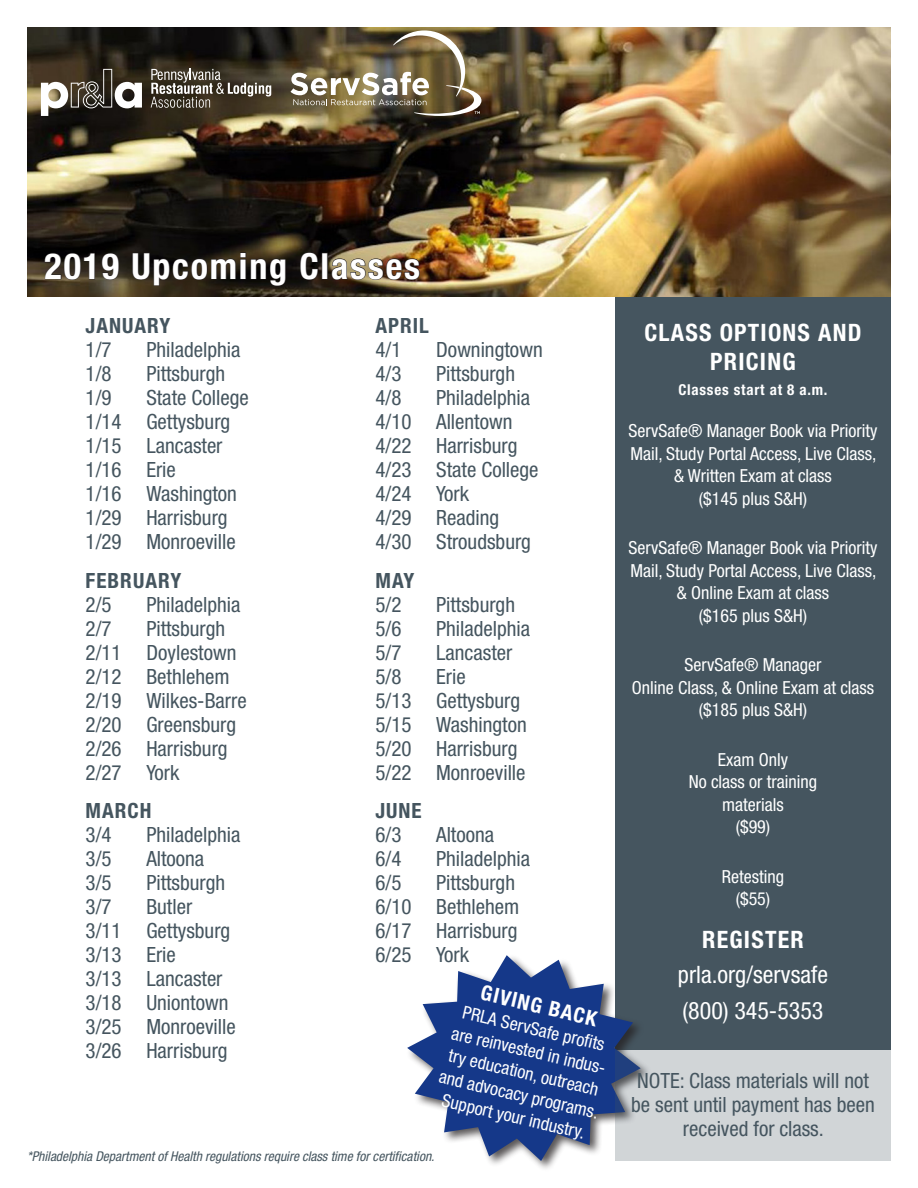
<style>
.page{position:relative;width:918px;height:1188px;background:#fff}
.page>*{position:absolute;margin:0;border:0;box-sizing:border-box;transform-origin:0 0}
.t1{font:700 condensed 36px "Helvetica Neue LT Std";letter-spacing:.05em;color:#fff}
.month{font:700 condensed 24px/28.8px "Helvetica Neue LT Std";letter-spacing:.05em;color:#fff;text-align:center}
.class_date{font:condensed 24px "Helvetica Neue LT Std";color:#fff}
.class_date-2{font:condensed 21px/24px "Helvetica Neue LT Std";color:#45555f;text-align:center}
.month-2{font:700 condensed 21px "Helvetica Neue LT Std";letter-spacing:.05em;color:#45555f}
.t2{font:700 condensed 21px "Helvetica Neue LT Std";color:#fff}
.Paragraph_Style_1{font:condensed 18px/22.5px "Helvetica Neue LT Std";color:#fff;text-align:center}
.t3{font:700 condensed 15px "Helvetica Neue LT Std";letter-spacing:.05em;color:#fff}
.t4{font:italic condensed 13.5px "Helvetica Neue LT Std";color:#45555f}
</style>
<div class="page">
<div style="left:615px;top:283px;width:276px;height:767px;background:#45555f"></div>
<img style="left:27px;top:27px;width:864px;height:270px">
<svg style="left:45px;top:253px;width:50px;height:27px"></svg>
<svg style="left:102px;top:253px;width:17px;height:27px"></svg>
<svg style="left:132px;top:252px;width:154px;height:34px"></svg>
<svg style="left:300px;top:252px;width:18px;height:28px"></svg>
<div style="left:322px;top:253px;width:6px;height:26px;border:1px solid #231f20"></div>
<svg style="left:331px;top:258px;width:89px;height:22px"></svg>
<svg style="left:291px;top:30px;width:190px;height:86px"></svg>
<svg style="left:151px;top:69px;width:120px;height:39px"></svg>
<svg style="left:41px;top:69px;width:101px;height:47px"></svg>
<div style="left:406px;top:953px;width:246px;height:220px;background:#231f20;opacity:.75"></div>
<svg style="left:407px;top:955px;width:234px;height:206px;fill:#153889"></svg>
<div style="left:615px;top:1050px;width:276px;height:111px;background:#d1d5d7"></div>
<p class="t1" style="left:45px;top:244px;width:377px">2019 Upcoming Classes</p>
<p class="month-2" style="left:375px;top:313px;width:55px">APRIL</p>
<p class="class_date-2" style="left:375px;top:337px;width:27px">4/1</p>
<p class="class_date-2" style="left:436px;top:337px;width:108px">Downingtown</p>
<p class="class_date-2" style="left:375px;top:361px;width:27px">4/3</p>
<p class="class_date-2" style="left:436px;top:361px;width:80px">Pittsburgh</p>
<p class="class_date-2" style="left:375px;top:385px;width:27px">4/8</p>
<p class="class_date-2" style="left:436px;top:385px;width:96px">Philadelphia</p>
<p class="class_date-2" style="left:375px;top:409px;width:139px">4/10 Allentown</p>
<p class="class_date-2" style="left:375px;top:433px;width:144px">4/22 Harrisburg</p>
<p class="class_date-2" style="left:375px;top:457px;width:165px">4/23 State College</p>
<p class="class_date-2" style="left:375px;top:481px;width:95px">4/24 York</p>
<p class="class_date-2" style="left:375px;top:505px;width:125px">4/29 Reading</p>
<p class="class_date-2" style="left:375px;top:529px;width:157px">4/30 Stroudsburg</p>
<p class="month-2" style="left:375px;top:568px;width:41px">MAY</p>
<p class="class_date-2" style="left:375px;top:592px;width:27px">5/2</p>
<p class="class_date-2" style="left:436px;top:592px;width:80px">Pittsburgh</p>
<p class="class_date-2" style="left:375px;top:616px;width:27px">5/6</p>
<p class="class_date-2" style="left:436px;top:616px;width:96px">Philadelphia</p>
<p class="class_date-2" style="left:375px;top:640px;width:27px">5/7</p>
<p class="class_date-2" style="left:436px;top:640px;width:78px">Lancaster</p>
<p class="class_date-2" style="left:375px;top:664px;width:27px">5/8</p>
<p class="class_date-2" style="left:436px;top:664px;width:31px">Erie</p>
<p class="class_date-2" style="left:375px;top:688px;width:146px">5/13 Gettysburg</p>
<p class="class_date-2" style="left:375px;top:712px;width:153px">5/15 Washington</p>
<p class="class_date-2" style="left:375px;top:736px;width:144px">5/20 Harrisburg</p>
<p class="class_date-2" style="left:375px;top:760px;width:152px">5/22 Monroeville</p>
<p class="month-2" style="left:375px;top:798px;width:48px">JUNE</p>
<p class="class_date-2" style="left:375px;top:823px;width:27px">6/3</p>
<p class="class_date-2" style="left:436px;top:823px;width:59px">Altoona</p>
<p class="class_date-2" style="left:375px;top:847px;width:27px">6/4</p>
<p class="class_date-2" style="left:436px;top:847px;width:96px">Philadelphia</p>
<p class="class_date-2" style="left:375px;top:871px;width:27px">6/5</p>
<p class="class_date-2" style="left:436px;top:871px;width:80px">Pittsburgh</p>
<p class="class_date-2" style="left:375px;top:895px;width:145px">6/10 Bethlehem</p>
<p class="class_date-2" style="left:375px;top:919px;width:144px">6/17 Harrisburg</p>
<p class="class_date-2" style="left:375px;top:943px;width:95px">6/25 York</p>
<p class="month-2" style="left:86px;top:313px;width:86px">JANUARY</p>
<p class="class_date-2" style="left:86px;top:337px;width:27px">1/7</p>
<p class="class_date-2" style="left:146px;top:337px;width:96px">Philadelphia</p>
<p class="class_date-2" style="left:86px;top:361px;width:27px">1/8</p>
<p class="class_date-2" style="left:146px;top:361px;width:80px">Pittsburgh</p>
<p class="class_date-2" style="left:86px;top:385px;width:27px">1/9</p>
<p class="class_date-2" style="left:146px;top:385px;width:104px">State College</p>
<p class="class_date-2" style="left:86px;top:409px;width:146px">1/14 Gettysburg</p>
<p class="class_date-2" style="left:86px;top:433px;width:138px">1/15 Lancaster</p>
<p class="class_date-2" style="left:86px;top:457px;width:92px">1/16 Erie</p>
<p class="class_date-2" style="left:86px;top:481px;width:153px">1/16 Washington</p>
<p class="class_date-2" style="left:86px;top:505px;width:144px">1/29 Harrisburg</p>
<p class="class_date-2" style="left:86px;top:529px;width:152px">1/29 Monroeville</p>
<p class="month-2" style="left:86px;top:568px;width:97px">FEBRUARY</p>
<p class="class_date-2" style="left:86px;top:592px;width:27px">2/5</p>
<p class="class_date-2" style="left:146px;top:592px;width:96px">Philadelphia</p>
<p class="class_date-2" style="left:86px;top:616px;width:27px">2/7</p>
<p class="class_date-2" style="left:146px;top:616px;width:80px">Pittsburgh</p>
<p class="class_date-2" style="left:86px;top:640px;width:152px">2/11 Doylestown</p>
<p class="class_date-2" style="left:86px;top:664px;width:145px">2/12 Bethlehem</p>
<p class="class_date-2" style="left:86px;top:688px;width:163px">2/19 Wilkes-Barre</p>
<p class="class_date-2" style="left:86px;top:712px;width:152px">2/20 Greensburg</p>
<p class="class_date-2" style="left:86px;top:736px;width:144px">2/26 Harrisburg</p>
<p class="class_date-2" style="left:86px;top:760px;width:95px">2/27 York</p>
<p class="month-2" style="left:86px;top:798px;width:68px">MARCH</p>
<p class="class_date-2" style="left:86px;top:823px;width:27px">3/4</p>
<p class="class_date-2" style="left:146px;top:823px;width:96px">Philadelphia</p>
<p class="class_date-2" style="left:86px;top:847px;width:27px">3/5</p>
<p class="class_date-2" style="left:146px;top:847px;width:59px">Altoona</p>
<p class="class_date-2" style="left:86px;top:871px;width:27px">3/5</p>
<p class="class_date-2" style="left:146px;top:871px;width:80px">Pittsburgh</p>
<p class="class_date-2" style="left:86px;top:895px;width:27px">3/7</p>
<p class="class_date-2" style="left:146px;top:895px;width:47px">Butler</p>
<p class="class_date-2" style="left:86px;top:919px;width:146px">3/11 Gettysburg</p>
<p class="class_date-2" style="left:86px;top:943px;width:92px">3/13 Erie</p>
<p class="class_date-2" style="left:86px;top:967px;width:138px">3/13 Lancaster</p>
<p class="class_date-2" style="left:86px;top:991px;width:145px">3/18 Uniontown</p>
<p class="class_date-2" style="left:86px;top:1015px;width:152px">3/25 Monroeville</p>
<p class="class_date-2" style="left:86px;top:1039px;width:144px">3/26 Harrisburg</p>
<p class="t2" style="left:484px;top:980px;width:120px;rotate:13deg">GIVING BACK</p>
<p class="Paragraph_Style_1" style="left:457px;top:999px;width:165px;rotate:13deg">PRLA ServSafe profi ts are reinvested in indus&shy;try education, outreach and advocacy programs.<br>Support your industry.</p>
<p class="t4" style="left:27px;top:1148px;width:409px">*Philadelphia Department of Health regulations require class time for certification.</p>
<p class="month" style="left:645px;top:318px;width:218px">CLASS OPTIONS AND<br>PRICING</p>
<p class="t3" style="left:678px;top:380px;width:151px">Classes start at 8 a.m.</p>
<p class="Paragraph_Style_1" style="left:628px;top:420px;width:251px">ServSafe® Manager Book via Priority<br>Mail, Study Portal Access, Live Class, &amp; Written Exam at class<br>($145 plus S&amp;H)</p>
<p class="Paragraph_Style_1" style="left:628px;top:537px;width:251px">ServSafe® Manager Book via Priority<br>Mail, Study Portal Access, Live Class, &amp; Online Exam at class<br>($165 plus S&amp;H)</p>
<p class="Paragraph_Style_1" style="left:632px;top:654px;width:244px">ServSafe® Manager<br>Online Class, &amp; Online Exam at class ($185 plus S&amp;H)</p>
<p class="Paragraph_Style_1" style="left:689px;top:748px;width:130px">Exam Only<br>No class or training materials<br>($99)</p>
<p class="Paragraph_Style_1" style="left:722px;top:865px;width:64px">Retesting ($55)</p>
<p class="month" style="left:702px;top:924px;width:103px">REGISTER</p>
<p class="class_date" style="left:678px;top:961px;width:152px">prla.org/servsafe</p>
<p class="class_date" style="left:683px;top:996px;width:142px">(800) 345-5353</p>
<p class="class_date-2" style="left:631px;top:1068px;width:245px">NOTE: Class materials will not be sent until payment has been received for class.</p>
</div>
